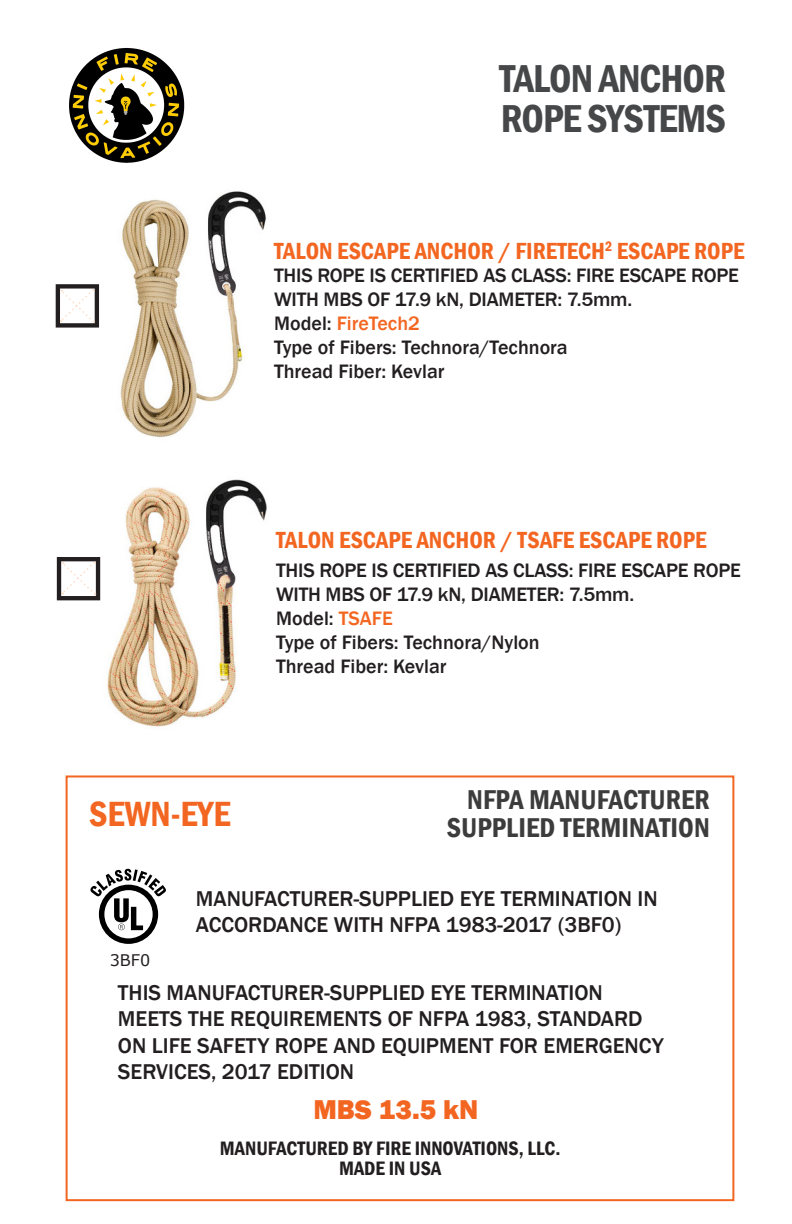
<style>
.page{position:relative;width:792px;height:1224px;background:#fff}
.page>*{position:absolute;margin:0;border:0;box-sizing:border-box;transform-origin:0 0}
.t1{font:600 condensed 40px/40px "Franklin Gothic";letter-spacing:-.025em;color:#464748}
.t2{font:600 condensed 36px "Franklin Gothic";color:#f36621}
.t3{font:600 condensed 28px/28px "Franklin Gothic";letter-spacing:.005em;color:#3c3c3d;text-align:right}
.t4{font:800 28px "Franklin Gothic";color:#f36621}
.t5{font:600 condensed 24px "Franklin Gothic";color:#f36621}
.t6{font:500 22px/26.4px "Franklin Gothic";color:#231f20}
.t7{font:500 20px/24px "Franklin Gothic";letter-spacing:-.01em;color:#231f20}
.t8{font:600 condensed 20px/20px "Franklin Gothic";color:#231f20;text-align:center}
.t9{font:16px "Verdana";color:#231f20}
.s1{color:#f36621}
</style>
<div class="page">
<svg style="left:90px;top:869px;width:76px;height:75px"></svg>
<img style="left:120px;top:191px;width:147px;height:247px">
<img style="left:107px;top:479px;width:160px;height:248px">
<img style="left:69px;top:48px;width:116px;height:115px">
<div style="left:66px;top:775px;width:668px;height:426px;border:2px solid #f36621"></div>
<svg style="left:60px;top:289px;width:35px;height:34px"></svg>
<svg style="left:61px;top:561px;width:35px;height:34px"></svg>
<h1 class="t1" style="left:500px;top:59px;width:228px">TALON ANCHOR<br>ROPE SYSTEMS</h1>
<p class="t5" style="left:274px;top:234px;width:472px">TALON ESCAPE ANCHOR / FIRETECH<sup>2</sup> ESCAPE ROPE</p>
<p class="t7" style="left:274px;top:264px;width:466px">THIS ROPE IS CERTIFIED AS CLASS: FIRE ESCAPE ROPE<br>WITH MBS OF 17.9 kN, DIAMETER: 7.5mm.<br>Model: <span class="s1">FireTech2<br></span>Type of Fibers: Technora/Technora<br>Thread Fiber: Kevlar</p>
<p class="t5" style="left:276px;top:524px;width:432px">TALON ESCAPE ANCHOR / TSAFE ESCAPE ROPE</p>
<p class="t7" style="left:276px;top:559px;width:466px">THIS ROPE IS CERTIFIED AS CLASS: FIRE ESCAPE ROPE<br>WITH MBS OF 17.9 kN, DIAMETER: 7.5mm.<br>Model: <span class="s1">TSAFE<br></span>Type of Fibers: Technora/Nylon<br>Thread Fiber: Kevlar</p>
<h2 class="t2" style="left:89px;top:790px;width:143px">SEWN-EYE</h2>
<h3 class="t3" style="left:447px;top:786px;width:264px">NFPA MANUFACTURER<br>SUPPLIED TERMINATION</h3>
<p class="t9" style="left:110px;top:949px;width:42px">3BF0</p>
<p class="t6" style="left:196px;top:886px;width:463px">MANUFACTURER-SUPPLIED EYE TERMINATION IN<br>ACCORDANCE WITH NFPA 1983-2017 (3BF0)</p>
<p class="t6" style="left:118px;top:979px;width:547px">THIS MANUFACTURER-SUPPLIED EYE TERMINATION MEETS THE REQUIREMENTS OF NFPA 1983, STANDARD ON LIFE SAFETY ROPE AND EQUIPMENT FOR EMERGENCY SERVICES, 2017 EDITION</p>
<h3 class="t4" style="left:313px;top:1091px;width:167px">MBS 13.5 kN</h3>
<p class="t8" style="left:220px;top:1138px;width:342px">MANUFACTURED BY FIRE INNOVATIONS, LLC.<br>MADE IN USA</p>
</div>
